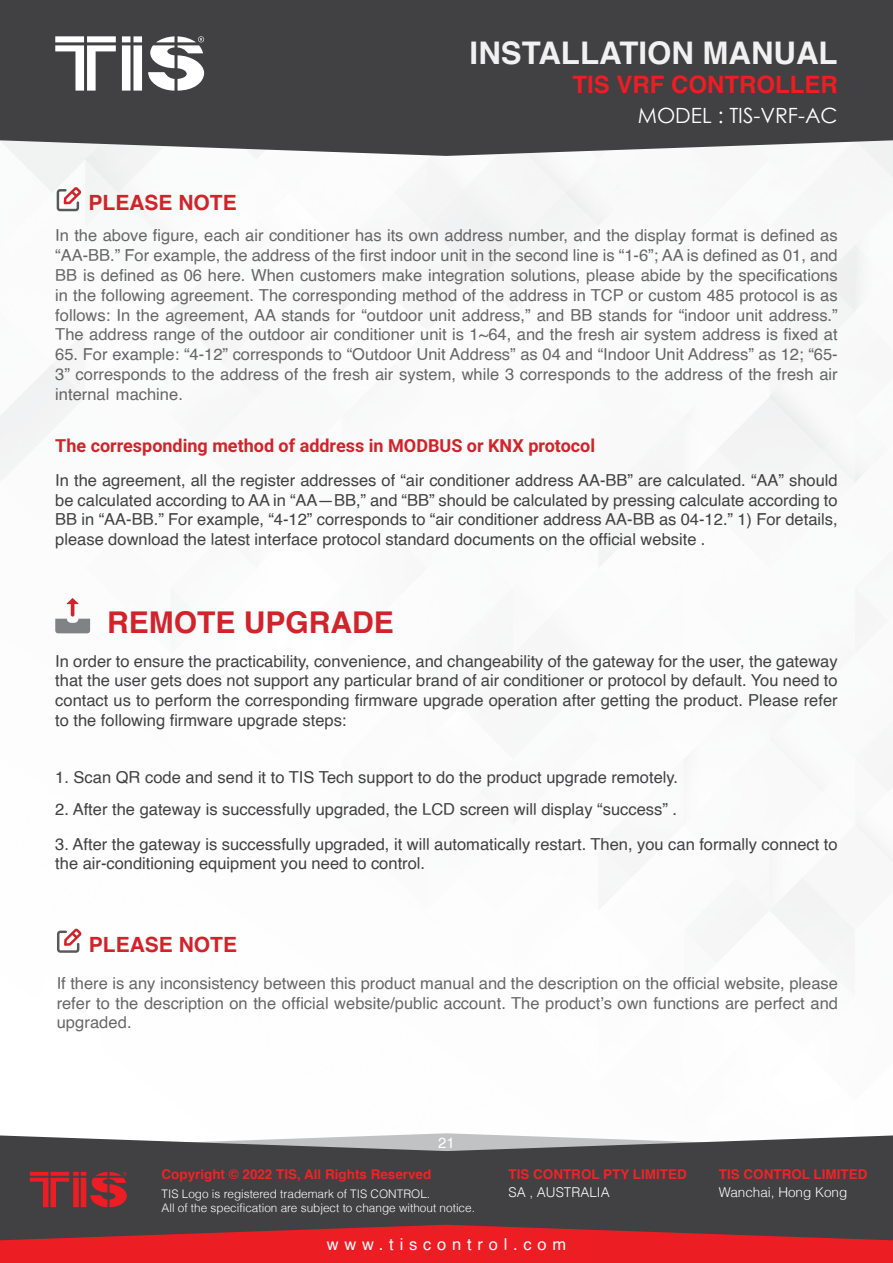
<style>
.page{position:relative;width:893px;height:1263px;background:#fff}
.page>*{position:absolute;margin:0;border:0;box-sizing:border-box;transform-origin:0 0}
.t1{font:700 31.2px "Helvetica";color:#f1f1f2}
.t2{font:700 30px "Helvetica";color:#d2232a}
.t3{font:700 24px "Helvetica";color:#ed1d24}
.t4{font:700 21px "Helvetica";color:#d2232a}
.t5{font:21px "Century Gothic";color:#fff}
.t6{font:700 18px "Roboto";color:#d2232a}
.t7{font:16.5px/19.8px "Helvetica";color:#414042;text-align:justify}
.t8{font:16.5px "Helvetica";letter-spacing:.35em;color:#fff}
.t9{font:15px "Helvetica";color:#fff}
.t10{font:700 13.5px "Helvetica";color:#ee2526}
.t11{font:300 13.5px "Helvetica";color:#fff}
.t12{font:300 11.85px/14.1px "Helvetica";color:#fff}
</style>
<div class="page">
<div style="left:0;top:0;width:893px;height:156px;background:#414042"></div>
<svg style="left:55px;top:36px;width:149px;height:55px"></svg>
<div style="left:0;top:1207px;width:893px;height:18px;background:#414042"></div>
<svg style="left:0;top:1225px;width:893px;height:38px;background:#ca2329"></svg>
<svg style="left:0;top:1133px;width:893px;height:74px;background:#5b5557"></svg>
<svg style="left:57px;top:187px;width:24px;height:24px"></svg>
<svg style="left:55px;top:598px;width:35px;height:35px"></svg>
<svg style="left:57px;top:928px;width:25px;height:25px"></svg>
<h1 class="t1" style="left:470px;top:28px;width:370px">INSTALLATION MANUAL</h1>
<h3 class="t3" style="left:572px;top:65px;width:259px">TIS VRF Controller</h3>
<p class="t4" style="left:89px;top:186px;width:150px">PLEASE NOTE</p>
<p class="t5" style="left:638px;top:100px;width:201px">MODEL : TIS-VRF-AC</p>
<p class="t7" style="left:55px;top:226px;width:784px">In the above figure, each air conditioner has its own address number, and the display format is defined as “AA-BB.” For example, the address of the first indoor unit in the second line is “1-6”; AA is defined as 01, and BB is defined as 06 here. When customers make integration solutions, please abide by the specifications in the following agreement. The corresponding method of the address in TCP or custom 485 protocol is as follows: In the agreement, AA stands for “outdoor unit address,” and BB stands for “indoor unit address “.<br>The address range of the outdoor air conditioner unit is ~1 64, and the fresh air system address is fixed at</p>
<p class="t7" style="left:55px;top:345px;width:784px">65. For example “: 4-12” corresponds to “Outdoor Unit Address” as 04 and “Indoor Unit Address” as 12 ”; 65- 3” corresponds to the address of the fresh air system, while 3 corresponds to the address of the fresh air internal machine.</p>
<p class="t6" style="left:55px;top:433px;width:541px">The corresponding method of address in MODBUS or KNX protocol</p>
<p class="t7" style="left:55px;top:471px;width:784px">In the agreement, all the register addresses of “air conditioner address AA-BB” are calculated “. AA” should be calculated according to AA in “AA—BB,” and “BB” should be calculated by pressing calculate according to BB in “AA-BB.” For example “, 4-12” corresponds to “air conditioner address AA-BB as 04-12. 1” ) For details, please download the latest interface protocol standard documents on the official website .</p>
<h2 class="t2" style="left:107px;top:598px;width:288px">REMOTE UPGRADE</h2>
<p class="t7" style="left:55px;top:651px;width:784px">In order to ensure the practicability, convenience, and changeability of the gateway for the user, the gateway that the user gets does not support any particular brand of air conditioner or protocol by default. You need to contact us to perform the corresponding firmware upgrade operation after getting the product. Please refer to the following firmware upgrade steps:</p>
<p class="t7" style="left:55px;top:768px;width:624px">1. Scan QR code and send toit TIS Tech support to do the product upgrade remotely.</p>
<p class="t7" style="left:55px;top:800px;width:623px">2. After the gateway is successfully upgraded, the LCD screen will display “success .“</p>
<p class="t7" style="left:55px;top:834px;width:784px">3. After the gateway is successfully upgraded it, will automatically restart. Then, you can formally connect to the air-conditioning equipment you need to control.</p>
<p class="t4" style="left:89px;top:928px;width:150px">PLEASE NOTE</p>
<p class="t7" style="left:57px;top:974px;width:783px">If there is any inconsistency between this product manual and the description on the official website, please refer to the description on the official website/public account. The product s’ own functions are perfect and upgraded.</p>
<p class="t9" style="left:438px;top:1131px;width:18px">21</p>
<p class="t10" style="left:162px;top:1163px;width:271px">Copyright © 2022 TIS, All Rights Reserved</p>
<p class="t12" style="left:162px;top:1187px;width:315px">TIS Logo is registered trademark of TIS CONTROL.<br>All of the specification are subject to change without notice.</p>
<p class="t10" style="left:508px;top:1163px;width:180px">TIS CONTROL PTY LIMITED</p>
<p class="t11" style="left:508px;top:1184px;width:103px">SA , AUSTRALIA</p>
<p class="t8" style="left:327px;top:1231px;width:241px">www.tiscontrol.com</p>
<p class="t10" style="left:719px;top:1163px;width:150px">TIS CONTROL LIMITED</p>
<p class="t11" style="left:719px;top:1184px;width:130px">Wanchai, Hong Kong</p>
</div>
